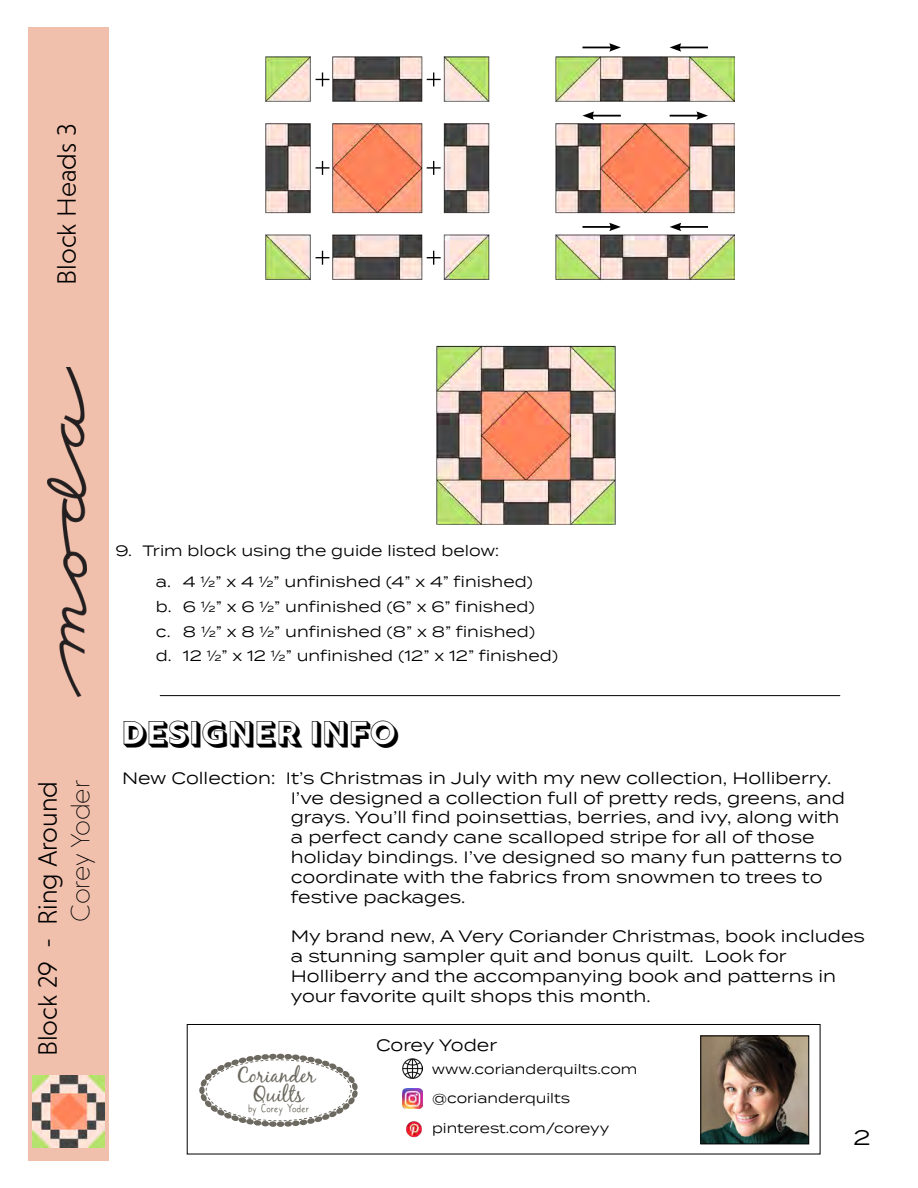
<style>
.page{position:relative;width:918px;height:1188px;background:#fff}
.page>*{position:absolute;margin:0;border:0;box-sizing:border-box;transform-origin:0 0}
.t1{font:36px "Rig Bold Fill";color:#000}
.t2{font:300 27px "Niveau Grotesk";color:#000}
.t3{font:200 27px "Niveau Grotesk";letter-spacing:-.005em;color:#000}
.t4{font:21.3px/18.5px "Black Jack";color:#6c6960;text-align:center}
.t5{font:21px "Termina";color:#000}
.t6{font:16.5px/19.8px "Termina";color:#000}
.t7{font:15px/24.8px "Termina";color:#000}
.t8{font:13.5px/29.7px "Termina";color:#000}
.t9{font:12.75px "Caroni";color:#6c6960}
</style>
<div class="page">
<div style="left:187px;top:1024px;width:633px;height:130px;border:1px solid #000"></div>
<div style="left:28px;top:27px;width:81px;height:1134px;background:#f1c0ad"></div>
<img style="left:32px;top:1075px;width:73px;height:73px">
<img style="left:47px;top:367px;width:39px;height:329px">
<div style="left:292px;top:1120px;width:8px;height:6px;background:#6c6960;border-radius:50%"></div>
<div style="left:284px;top:1121px;width:8px;height:6px;background:#6c6960;border-radius:50%"></div>
<div style="left:277px;top:1121px;width:7px;height:6px;background:#6c6960;border-radius:50%"></div>
<div style="left:269px;top:1121px;width:8px;height:6px;background:#6c6960;border-radius:50%"></div>
<div style="left:261px;top:1121px;width:8px;height:6px;background:#6c6960;border-radius:50%"></div>
<div style="left:254px;top:1120px;width:8px;height:6px;background:#6c6960;border-radius:50%"></div>
<svg style="left:199px;top:1056px;width:55px;height:69px"></svg>
<div style="left:254px;top:1055px;width:8px;height:6px;background:#6c6960;border-radius:50%"></div>
<div style="left:261px;top:1054px;width:8px;height:6px;background:#6c6960;border-radius:50%"></div>
<div style="left:269px;top:1054px;width:8px;height:5px;background:#6c6960;border-radius:50%"></div>
<svg style="left:277px;top:1054px;width:7px;height:5px"></svg>
<div style="left:284px;top:1054px;width:8px;height:5px;background:#6c6960;border-radius:50%"></div>
<div style="left:292px;top:1054px;width:8px;height:6px;background:#6c6960;border-radius:50%"></div>
<svg style="left:299px;top:1055px;width:59px;height:70px"></svg>
<div style="left:206px;top:1059px;width:145px;height:62px;border:1px dashed #6c6960;border-radius:50%"></div>
<img style="left:702px;top:1038px;width:105px;height:104px">
<div style="left:700px;top:1036px;width:109px;height:108px;border:1px solid #000"></div>
<img style="left:402px;top:1058px;width:21px;height:21px">
<img style="left:402px;top:1088px;width:21px;height:21px">
<img style="left:406px;top:1121px;width:16px;height:17px">
<hr style="left:160px;top:695px;width:680px;height:1px;background:#000">
<img style="left:266px;top:56px;width:468px;height:468px">
<hr style="left:670px;top:115px;width:29px;height:2px;background:#000">
<svg style="left:696px;top:111px;width:12px;height:9px"></svg>
<svg style="left:427px;top:72px;width:14px;height:14px"></svg>
<svg style="left:316px;top:72px;width:13px;height:14px"></svg>
<svg style="left:427px;top:161px;width:14px;height:14px"></svg>
<svg style="left:316px;top:161px;width:13px;height:14px"></svg>
<svg style="left:427px;top:251px;width:14px;height:14px"></svg>
<svg style="left:316px;top:251px;width:13px;height:14px"></svg>
<hr style="left:582px;top:47px;width:30px;height:1px;background:#000">
<svg style="left:609px;top:43px;width:12px;height:9px"></svg>
<hr style="left:582px;top:226px;width:30px;height:2px;background:#000">
<svg style="left:609px;top:223px;width:12px;height:8px"></svg>
<hr style="left:678px;top:226px;width:30px;height:2px;background:#000">
<svg style="left:670px;top:223px;width:11px;height:8px"></svg>
<hr style="left:678px;top:47px;width:30px;height:1px;background:#000">
<svg style="left:670px;top:43px;width:11px;height:9px"></svg>
<hr style="left:591px;top:115px;width:30px;height:2px;background:#000">
<svg style="left:582px;top:111px;width:12px;height:9px"></svg>
<h2 class="t2" style="left:51px;top:285px;width:162px;rotate:-90deg">Block Heads 3</h2>
<p class="t7" style="left:156px;top:534px;width:379px;line-height:31.5px;text-indent:-40px">9. Trim block using the guide listed below:<br>a. 4 ½” x 4 ½” unfinished (4” x 4” finished)</p>
<p class="t7" style="left:156px;top:594px;width:404px">b. 6 ½” x 6 ½” unfinished (6” x 6” finished)<br>c. 8 ½” x 8 ½” unfinished (8” x 8” finished)<br>d. 12 ½” x 12 ½” unfinished (12” x 12” finished)</p>
<h2 class="t2" style="left:33px;top:1056px;width:277px;rotate:-90deg">Block 29 - Ring Around</h2>
<h2 class="t3" style="left:65px;top:922px;width:143px;rotate:-90deg">Corey Yoder</h2>
<h1 class="t1" style="left:122px;top:713px;width:278px">DESIGNER INFO</h1>
<p class="t6" style="left:291px;top:767px;width:556px;text-indent:-169px">New Collection: It’s Christmas in July with my new collection, Holliberry.<br>I’ve designed a collection full of pretty reds, greens, and grays. You’ll find poinsettias, berries, and ivy, along with a perfect candy cane scalloped stripe for all of those holiday bindings. I’ve designed so many fun patterns to coordinate with the fabrics from snowmen to trees to festive packages.</p>
<p class="t6" style="left:291px;top:926px;width:576px">My brand new, A Very Coriander Christmas, book includes a stunning sampler quit and bonus quilt. Look for Holliberry and the accompanying book and patterns in your favorite quilt shops this month.</p>
<p class="t4" style="left:236px;top:1066px;width:81px">Coriander<br>Quilts</p>
<p class="t9" style="left:248px;top:1101px;width:63px">by Corey Yoder</p>
<p class="t6" style="left:376px;top:1034px;width:123px">Corey Yoder</p>
<p class="t8" style="left:432px;top:1053px;width:207px">www.corianderquilts.com</p>
<p class="t8" style="left:432px;top:1083px;width:179px">@corianderquilts pinterest.com/coreyy</p>
<p class="t5" style="left:853px;top:1122px;width:19px">2</p>
</div>
